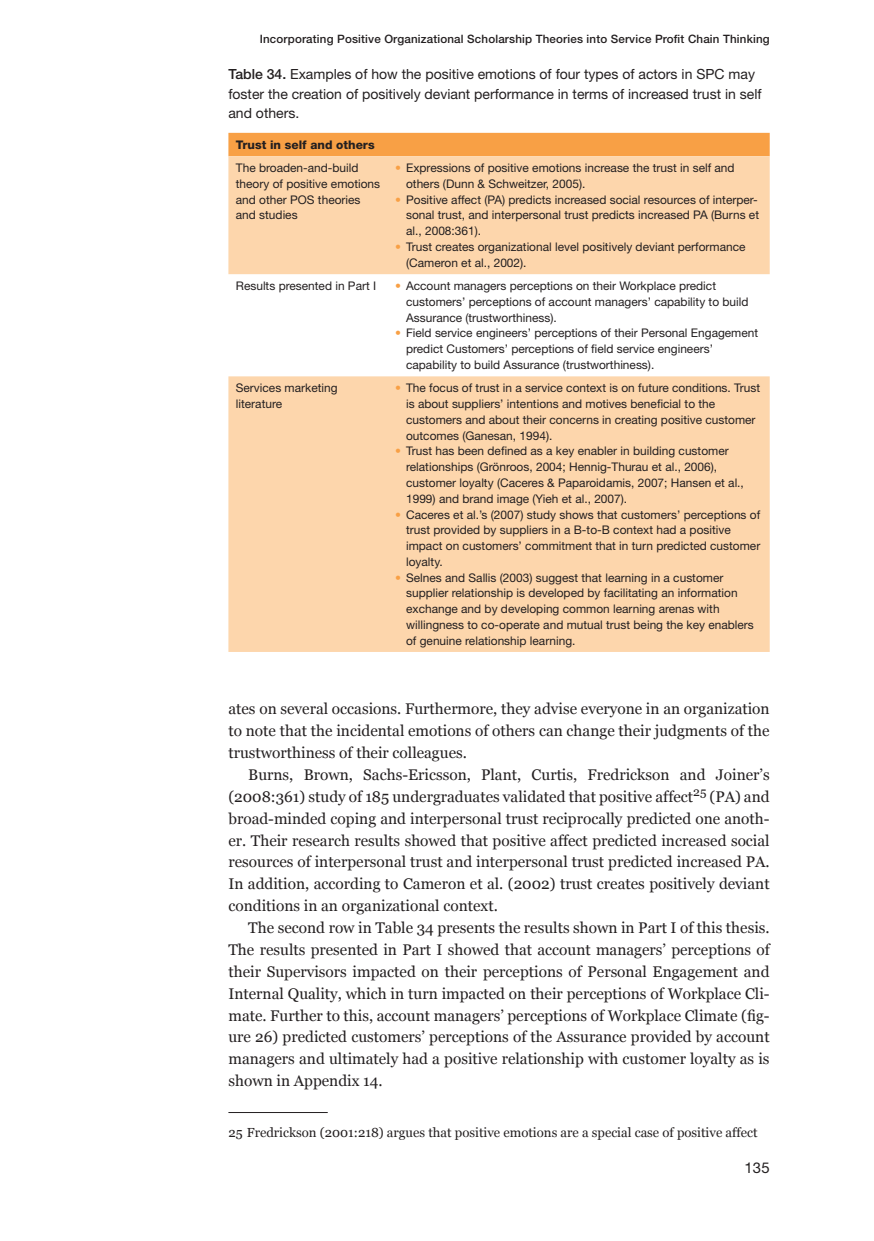
<style>
.page{position:relative;width:874px;height:1241px;background:#fff}
.page>*{position:absolute;margin:0;border:0;box-sizing:border-box;transform-origin:0 0}
.t1{font:15.4px/21.9px "Georgia";color:#231f20;text-align:justify}
.t2{font:14.88px "Helvetica Neue LT Std";color:#231f20}
.t3{font:14px/19.2px "Helvetica Neue LT Std";color:#231f20}
.t4{font:13.12px "Georgia";color:#231f20}
.t5{font:11.9px/15.8px "Helvetica Neue LT Std";color:#231f20}
.t6{font:800 11.9px "Helvetica Neue LT Std";color:#231f20}
.t7{font:500 11.55px "Helvetica Neue LT Std";letter-spacing:.015em;color:#231f20}
.s1{font-weight:500}
.s2{color:#f8a045}
</style>
<div class="page">
<hr style="left:228px;top:1111px;width:99px;height:1px;background:#231f20">
<div style="left:228px;top:133px;width:541px;height:23px;background:#f8a045"></div>
<svg style="left:228px;top:156px;width:541px;height:496px;fill:#fdd6ac"></svg>
<p class="t7" style="left:259px;top:32px;width:511px">Incorporating Positive Organizational Scholarship Theories into Service Profit Chain Thinking</p>
<p class="t3" style="left:228px;top:65px;width:534px"><span class="s1">Table 34.</span> Examples of how the positive emotions of four types of actors in SPC may foster the creation of positively deviant performance in terms of increased trust in self and others.</p>
<p class="t6" style="left:236px;top:137px;width:140px">Trust in self and others</p>
<p class="t5" style="left:236px;top:160px;width:146px">The broaden-and-build theory of positive emotions and other POS theories and studies</p>
<p class="t5" style="left:406px;top:160px;width:330px;text-indent:-11px"><span class="s2">•</span> Expressions of positive emotions increase the trust in self and others (Dunn &amp; Schweitzer, 2005).</p>
<p class="t5" style="left:406px;top:191px;width:354px;text-align:justify;text-indent:-11px"><span class="s2">•</span> Positive affect (PA) predicts increased social resources of interper&shy;sonal trust, and interpersonal trust predicts increased PA (Burns et al., 2008:361).</p>
<p class="t5" style="left:406px;top:239px;width:341px;text-indent:-11px"><span class="s2">•</span> Trust creates organizational level positively deviant performance (Cameron et al., 2002).</p>
<p class="t5" style="left:236px;top:278px;width:142px">Results presented in Part I</p>
<p class="t5" style="left:406px;top:278px;width:344px;text-indent:-11px"><span class="s2">•</span> Account managers perceptions on their Workplace predict customers’ perceptions of account managers’ capability to build<br>Assurance (trustworthiness).</p>
<p class="t5" style="left:406px;top:325px;width:353px;text-indent:-11px"><span class="s2">•</span> Field service engineers’ perceptions of their Personal Engagement predict Customers’ perceptions of field service engineers’ capability to build Assurance (trustworthiness).</p>
<p class="t5" style="left:236px;top:380px;width:103px">Services marketing literature</p>
<p class="t5" style="left:406px;top:380px;width:355px;text-indent:-11px"><span class="s2">•</span> The focus of trust in a service context is on future conditions. Trust is about suppliers’ intentions and motives beneficial to the customers and about their concerns in creating positive customer outcomes (Ganesan, 1994).</p>
<p class="t5" style="left:406px;top:443px;width:339px;text-indent:-11px"><span class="s2">•</span> Trust has been defined as a key enabler in building customer relationships (Grönroos, 2004; Hennig-Thurau et al., 2006), customer loyalty (Caceres &amp; Paparoidamis, 2007; Hansen et al., 1999) and brand image (Yieh et al., 2007).</p>
<p class="t5" style="left:406px;top:506px;width:355px;text-indent:-11px"><span class="s2">•</span> Caceres et al.’s (2007) study shows that customers’ perceptions of trust provided by suppliers in a B-to-B context had a positive impact on customers’ commitment that in turn predicted customer loyalty.</p>
<p class="t5" style="left:406px;top:569px;width:349px;text-indent:-11px"><span class="s2">•</span> Selnes and Sallis (2003) suggest that learning in a customer supplier relationship is developed by facilitating an information exchange and by developing common learning arenas with willingness to co-operate and mutual trust being the key enablers of genuine relationship learning.</p>
<p class="t1" style="left:228px;top:698px;width:542px">ates on several occasions. Furthermore, they advise everyone in an organization to note that the incidental emotions of others can change their judgments of the trustworthiness of their colleagues.</p>
<p class="t1" style="left:228px;top:763px;width:542px;text-indent:20px">Burns, Brown, Sachs-Ericsson, Plant, Curtis, Fredrickson and Joiner’s (2008:361) study of 185 undergraduates validated that positive affect<sup>25</sup> (PA) and broad-minded coping and interpersonal trust reciprocally predicted one anoth&shy;er. Their research results showed that positive affect predicted increased social resources of interpersonal trust and interpersonal trust predicted increased PA.<br>In addition, according to Cameron et al. (2002) trust creates positively deviant conditions in an organizational context.</p>
<p class="t1" style="left:228px;top:917px;width:542px;text-indent:20px">The second row in Table 34 presents the results shown in Part I of this thesis.<br>The results presented in Part I showed that account managers’ perceptions of their Supervisors impacted on their perceptions of Personal Engagement and Internal Quality, which in turn impacted on their perceptions of Workplace Cli&shy;mate. Further to this, account managers’ perceptions of Workplace Climate (fig&shy;ure 26) predicted customers’ perceptions of the Assurance provided by account managers and ultimately had a positive relationship with customer loyalty as is shown in Appendix 14.</p>
<p class="t4" style="left:228px;top:1124px;width:530px">25 Fredrickson (2001:218) argues that positive emotions are a special case of positive affect</p>
<p class="t2" style="left:744px;top:1158px;width:27px">135</p>
</div>
